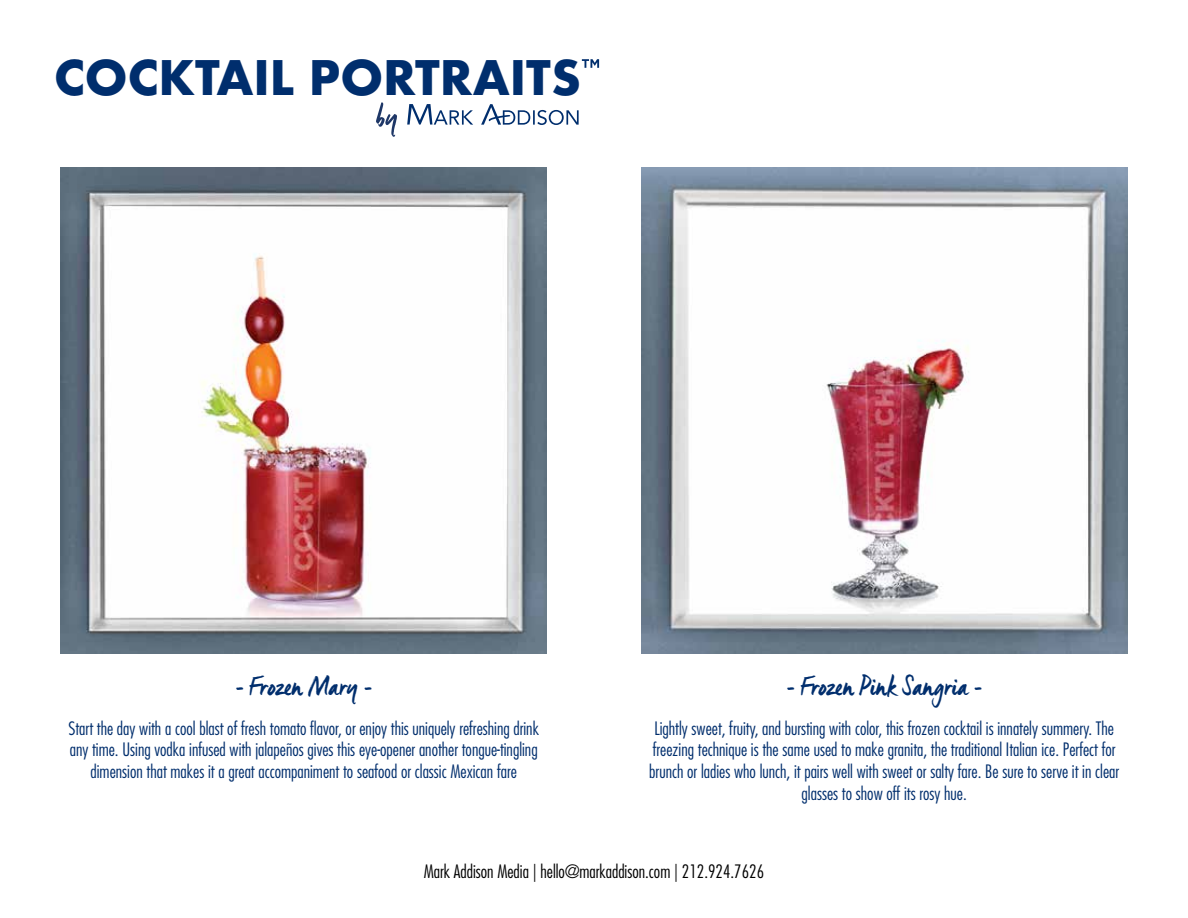
<style>
.page{position:relative;width:1188px;height:918px;background:#fff}
.page>*{position:absolute;margin:0;border:0;box-sizing:border-box;transform-origin:0 0}
.t1{font:700 46.35px "Futura";color:#002e6d}
.t2{font:27px "Manus";color:#002e6d}
.t3{font:300 condensed 18px/21.6px "Futura";color:#002e6d;text-align:center}
.t4{font:300 condensed 18px "Futura";color:#000}
</style>
<div class="page">
<svg style="left:582px;top:59px;width:17px;height:9px"></svg>
<svg style="left:376px;top:102px;width:21px;height:35px"></svg>
<svg style="left:407px;top:104px;width:172px;height:21px"></svg>
<img style="left:61px;top:167px;width:486px;height:486px">
<img style="left:641px;top:167px;width:486px;height:486px">
<h1 class="t1" style="left:54px;top:44px;width:528px">COCKTAIL PORTRAITS</h1>
<h2 class="t2" style="left:235px;top:670px;width:140px">- Frozen Mary -</h2>
<p class="t3" style="left:68px;top:717px;width:472px">Start the day with a cool blast of fresh tomato flavor, or enjoy this uniquely refreshing drink any time. Using vodka infused with jalapeños gives this eye-opener another tongue-tingling dimension that makes it a great accompaniment to seafood or classic Mexican fare</p>
<h2 class="t2" style="left:786px;top:670px;width:198px">- Frozen Pink Sangria -</h2>
<p class="t3" style="left:649px;top:717px;width:471px">Lightly sweet, fruity, and bursting with color, this frozen cocktail is innately summery. The freezing technique is the same used to make granita, the traditional Italian ice. Perfect for brunch or ladies who lunch, it pairs well with sweet or salty fare. Be sure to serve it in clear glasses to show off its rosy hue.</p>
<p class="t4" style="left:424px;top:861px;width:342px">Mark Addison Media | hello@markaddison.com | 212.924.7626</p>
</div>
